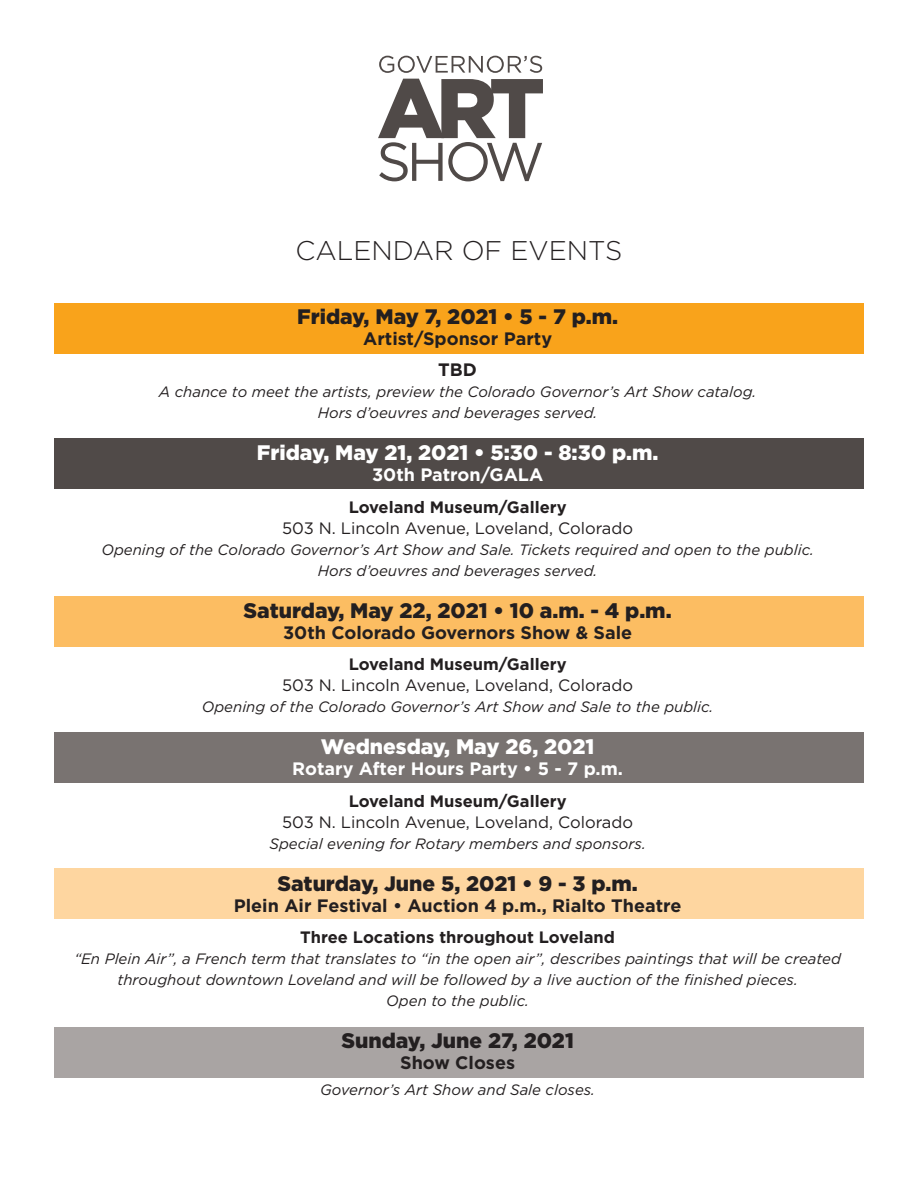
<style>
.page{position:relative;width:918px;height:1188px;background:#fff}
.page>*{position:absolute;margin:0;border:0;box-sizing:border-box;transform-origin:0 0}
.t1{font:300 27px "Gotham";color:#231f20}
.t2{font:900 21px "Gotham";color:#231f20}
.t3{font:900 21px "Gotham";color:#fff}
.t4{font:700 18px "Gotham";color:#231f20}
.t5{font:700 18px "Gotham";color:#fff}
.t6{font:16.5px "Gotham";color:#231f20}
.t7{font:700 16.5px "Gotham";color:#231f20}
.t8{font:italic 15px/21px "Gotham";color:#231f20;text-align:center}
</style>
<div class="page">
<div style="left:54px;top:1027px;width:810px;height:50px;background:#a9a4a3"></div>
<div style="left:54px;top:868px;width:810px;height:51px;background:#fed6a0"></div>
<div style="left:54px;top:733px;width:810px;height:50px;background:#797371"></div>
<div style="left:54px;top:597px;width:810px;height:50px;background:#fcbd62"></div>
<div style="left:54px;top:439px;width:810px;height:50px;background:#504a48"></div>
<div style="left:54px;top:304px;width:810px;height:50px;background:#f9a31b"></div>
<svg style="left:379px;top:56px;width:163px;height:17px"></svg>
<svg style="left:378px;top:79px;width:165px;height:102px"></svg>
<p class="t1" style="left:295px;top:234px;width:329px">CALENDAR OF EVENTS</p>
<p class="t2" style="left:297px;top:304px;width:322px">Friday, May 7, 2021 • 5 - 7 p.m.</p>
<p class="t4" style="left:363px;top:328px;width:191px">Artist/Sponsor Party</p>
<p class="t4" style="left:438px;top:359px;width:40px">TBD</p>
<p class="t8" style="left:159px;top:382px;width:599px">A chance to meet the artists, preview the Colorado Governor’s Art Show catalog.</p>
<p class="t8" style="left:318px;top:403px;width:281px">Hors d’oeuvres and beverages served.</p>
<p class="t3" style="left:257px;top:440px;width:403px">Friday, May 21, 2021 • 5:30 - 8:30 p.m.</p>
<p class="t5" style="left:372px;top:464px;width:173px">30th Patron/GALA</p>
<p class="t7" style="left:349px;top:497px;width:219px">Loveland Museum/Gallery</p>
<p class="t6" style="left:282px;top:518px;width:352px">503 N. Lincoln Avenue, Loveland, Colorado</p>
<p class="t8" style="left:101px;top:539px;width:714px">Opening of the Colorado Governor’s Art Show and Sale. Tickets required and open to the public.</p>
<p class="t8" style="left:318px;top:560px;width:281px">Hors d’oeuvres and beverages served.</p>
<p class="t2" style="left:244px;top:598px;width:430px">Saturday, May 22, 2021 • 10 a.m. - 4 p.m.</p>
<p class="t4" style="left:283px;top:622px;width:351px">30th Colorado Governors Show &amp; Sale</p>
<p class="t7" style="left:349px;top:655px;width:219px">Loveland Museum/Gallery</p>
<p class="t6" style="left:282px;top:676px;width:352px">503 N. Lincoln Avenue, Loveland, Colorado</p>
<p class="t8" style="left:202px;top:697px;width:513px">Opening of the Colorado Governor’s Art Show and Sale to the public.</p>
<p class="t3" style="left:321px;top:734px;width:275px">Wednesday, May 26, 2021</p>
<p class="t5" style="left:292px;top:758px;width:332px">Rotary After Hours Party • 5 - 7 p.m.</p>
<p class="t7" style="left:349px;top:791px;width:219px">Loveland Museum/Gallery</p>
<p class="t6" style="left:282px;top:812px;width:352px">503 N. Lincoln Avenue, Loveland, Colorado</p>
<p class="t8" style="left:269px;top:833px;width:378px">Special evening for Rotary members and sponsors.</p>
<p class="t2" style="left:277px;top:871px;width:362px">Saturday, June 5, 2021 • 9 - 3 p.m.</p>
<p class="t4" style="left:234px;top:895px;width:449px">Plein Air Festival • Auction 4 p.m., Rialto Theatre</p>
<p class="t7" style="left:300px;top:928px;width:316px">Three Locations throughout Loveland</p>
<p class="t8" style="left:74px;top:949px;width:768px">“En Plein Air”, a French term that translates to “in the open air”, describes paintings that will be created throughout downtown Loveland and will be followed by a live auction of the finished pieces.</p>
<p class="t8" style="left:386px;top:991px;width:144px">Open to the public.</p>
<p class="t2" style="left:341px;top:1028px;width:234px">Sunday, June 27, 2021</p>
<p class="t4" style="left:400px;top:1052px;width:116px">Show Closes</p>
<p class="t8" style="left:320px;top:1079px;width:276px">Governor’s Art Show and Sale closes.</p>
</div>
